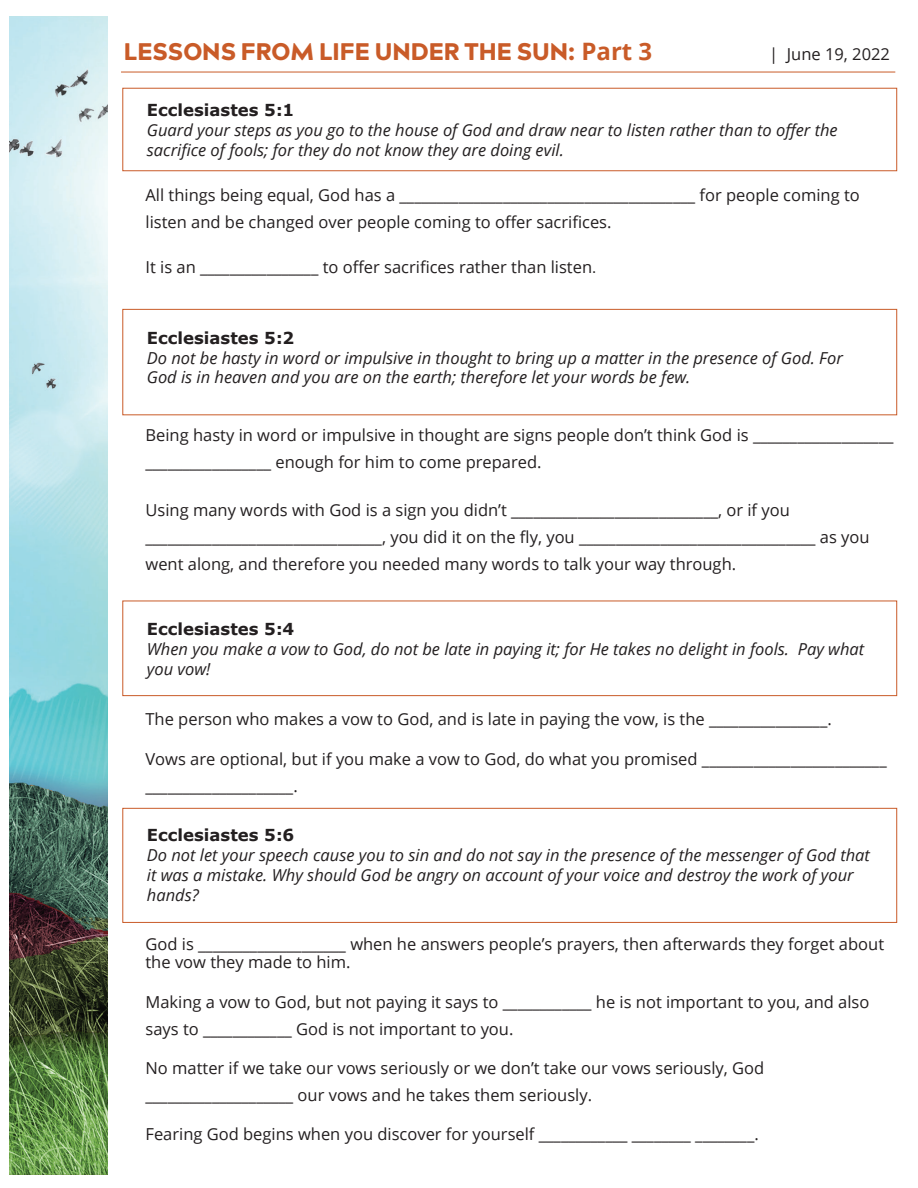
<style>
.page{position:relative;width:918px;height:1188px;background:#fff}
.page>*{position:absolute;margin:0;border:0;box-sizing:border-box;transform-origin:0 0}
.t1{font:900 24px "Acherus Grotesque";color:#c95b28}
.t2{font:16.5px/27px "Open Sans";color:#231f20}
.t3{font:italic 16.5px/19.8px "Open Sans";color:#231f20}
.t4{font:700 16.5px "Verdana";color:#231f20}
.s1{font-family:"Open Sans";font-weight:700}
.s2{font-family:"Calibri"}
</style>
<div class="page">
<hr style="left:121px;top:72px;width:774px;height:1px;background:#c95b28">
<img style="left:10px;top:16px;width:97px;height:1158px">
<div style="left:123px;top:88px;width:774px;height:83px;border:1px solid #c95b28"></div>
<div style="left:123px;top:309px;width:774px;height:106px;border:1px solid #c95b28"></div>
<div style="left:123px;top:601px;width:774px;height:95px;border:1px solid #c95b28"></div>
<div style="left:123px;top:808px;width:774px;height:115px;border:1px solid #c95b28"></div>
<h1 class="t1" style="left:124px;top:36px;width:530px">LESSONS FROM LIFE UNDER THE SUN: <span class="s1">Part 3</span></h1>
<p class="t2" style="left:769px;top:40px;width:122px">| June 19, 2022</p>
<p class="t4" style="left:147px;top:98px;width:149px">Ecclesiastes 5:1</p>
<p class="t3" style="left:147px;top:119px;width:692px">Guard your steps as you go to the house of God and draw near to listen rather than to offer the sacrifice of fools; for they do not know they are doing evil.</p>
<p class="t2" style="left:146px;top:181px;width:716px">All things being equal, God has a ________________________________________ for people coming to listen and be changed over people coming to offer sacrifices.</p>
<p class="t2" style="left:146px;top:253px;width:452px">It is an ________________ to offer sacrifices rather than listen<span class="s2">.</span></p>
<p class="t4" style="left:147px;top:326px;width:149px">Ecclesiastes 5:2</p>
<p class="t3" style="left:147px;top:347px;width:698px">Do not be hasty in word or impulsive in thought to bring up a matter in the presence of God. For<br>God is in heaven and you are on the earth; therefore let your words be few.</p>
<p class="t2" style="left:146px;top:421px;width:749px">Being hasty in word or impulsive in thought are signs people don’t think God is ___________________ _________________ enough for him to come prepared.</p>
<p class="t2" style="left:146px;top:496px;width:726px">Using many words with God is a sign you didn’t ____________________________, or if you ________________________________, you did it on the fly, you ________________________________ as you went along, and therefore you needed many words to talk your way through.</p>
<p class="t4" style="left:147px;top:618px;width:149px">Ecclesiastes 5:4</p>
<p class="t3" style="left:147px;top:639px;width:719px">When you make a vow to God, do not be late in paying it; for He takes no delight in fools. Pay what you vow!</p>
<p class="t2" style="left:146px;top:705px;width:688px">The person who makes a vow to God, and is late in paying the vow, is the ________________.</p>
<p class="t2" style="left:146px;top:745px;width:743px">Vows are optional, but if you make a vow to God, do what you promised _________________________ ____________________.</p>
<p class="t4" style="left:147px;top:824px;width:149px">Ecclesiastes 5:6</p>
<p class="t3" style="left:147px;top:845px;width:725px">Do not let your speech cause you to sin and do not say in the presence of the messenger of God that it was a mistake. Why should God be angry on account of your voice and destroy the work of your hands?</p>
<p class="t2" style="left:146px;top:935px;width:740px;line-height:17.9px">God is ____________________ when he answers people’s prayers, then afterwards they forget about the vow they made to him.</p>
<p class="t2" style="left:146px;top:988px;width:725px">Making a vow to God, but not paying it says to ____________ he is not important to you, and also says to ____________ God is not important to you.</p>
<p class="t2" style="left:146px;top:1054px;width:620px">No matter if we take our vows seriously or we don’t take our vows seriously, God ____________________ our vows and he takes them seriously.</p>
<p class="t2" style="left:146px;top:1120px;width:615px">Fearing God begins when you discover for yourself ____________ ________ ________.</p>
</div>
